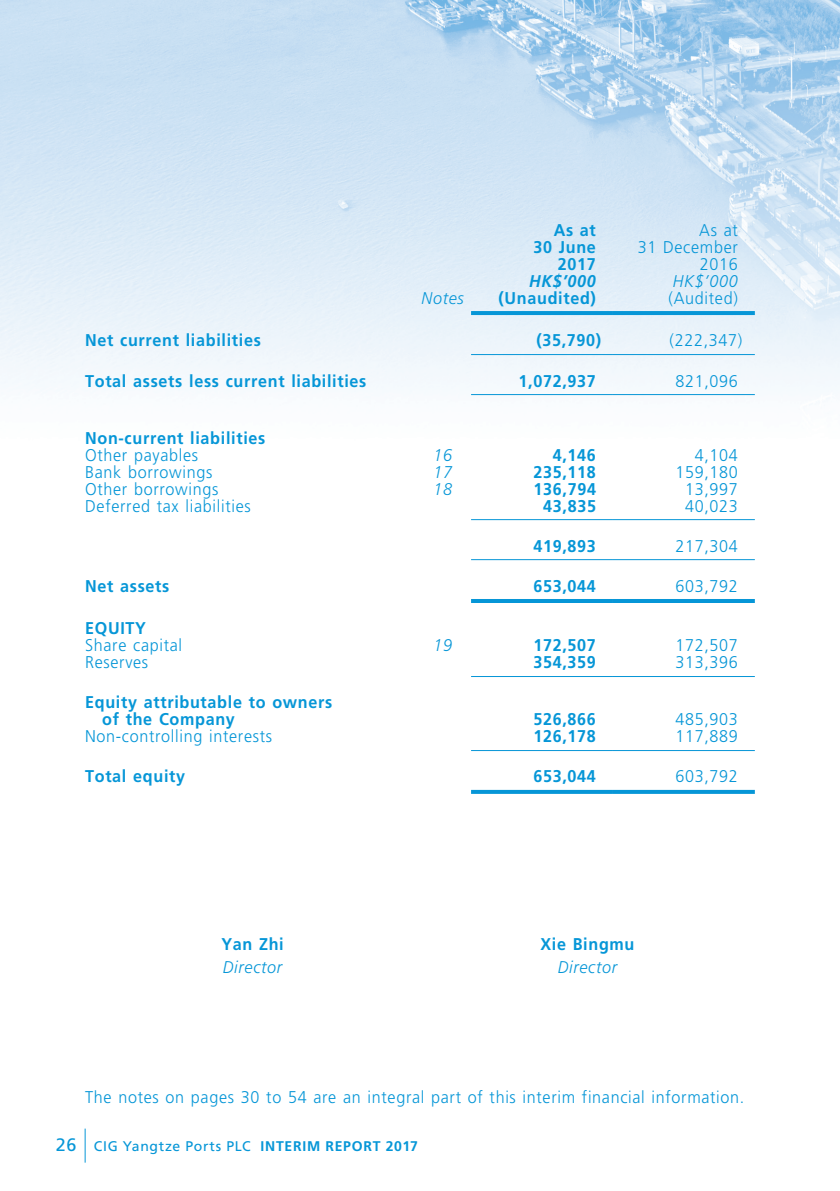
<style>
.page{position:relative;width:840px;height:1191px;background:#fff}
.page>*{position:absolute;margin:0;border:0;box-sizing:border-box;transform-origin:0 0}
.t1{font:300 17px/17px "Frutiger";letter-spacing:.04em;color:#0696d7;text-align:right;scale:.95 1}
.t2{font:700 17px/17px "Frutiger";letter-spacing:.04em;color:#0696d7;text-align:right;scale:.95 1}
.t3{font:italic 300 17px "Frutiger";letter-spacing:.04em;color:#0696d7;scale:.95 1}
.t4{font:italic 700 17px "Frutiger";color:#0696d7;scale:.95 1}
.t5{font:14px "Frutiger";letter-spacing:.05em;color:#0696d7}
.s1{font-size:18px}
.s2{font-weight:700}
</style>
<div class="page">
<img style="left:0;top:0;width:839px;height:1163px">
<hr style="left:85px;top:1128px;width:1px;height:34px;background:#0696d7">
<hr style="left:471px;top:311px;width:141px;height:4px;background:#0696d7">
<hr style="left:612px;top:311px;width:142px;height:4px;background:#0696d7">
<hr style="left:471px;top:354px;width:141px;height:1px;background:#0696d7">
<hr style="left:612px;top:354px;width:142px;height:1px;background:#0696d7">
<hr style="left:471px;top:394px;width:141px;height:1px;background:#0696d7">
<hr style="left:612px;top:394px;width:142px;height:1px;background:#0696d7">
<hr style="left:471px;top:519px;width:141px;height:1px;background:#0696d7">
<hr style="left:612px;top:519px;width:142px;height:1px;background:#0696d7">
<hr style="left:471px;top:559px;width:141px;height:1px;background:#0696d7">
<hr style="left:612px;top:559px;width:142px;height:1px;background:#0696d7">
<hr style="left:471px;top:599px;width:141px;height:4px;background:#0696d7">
<hr style="left:612px;top:599px;width:142px;height:4px;background:#0696d7">
<hr style="left:471px;top:676px;width:141px;height:1px;background:#0696d7">
<hr style="left:612px;top:676px;width:142px;height:1px;background:#0696d7">
<hr style="left:471px;top:750px;width:141px;height:1px;background:#0696d7">
<hr style="left:612px;top:750px;width:142px;height:1px;background:#0696d7">
<svg style="left:471px;top:790px;width:141px;height:4px"></svg>
<svg style="left:612px;top:790px;width:142px;height:4px"></svg>
<p class="t2" style="left:553px;top:221px;width:46px">As at</p>
<p class="t1" style="left:698px;top:221px;width:42px">As at</p>
<p class="t2" style="left:533px;top:238px;width:67px">30 June<br>2017</p>
<p class="t1" style="left:637px;top:238px;width:107px">31 December<br>2016</p>
<p class="t4" style="left:528px;top:271px;width:72px">HK$’000</p>
<p class="t3" style="left:672px;top:271px;width:70px">HK$’000</p>
<p class="t3" style="left:421px;top:288px;width:46px">Notes</p>
<p class="t2" style="left:498px;top:289px;width:104px">(Unaudited)</p>
<p class="t1" style="left:668px;top:289px;width:74px">(Audited)</p>
<p class="t2" style="left:85px;top:332px;width:186px">Net current liabilities</p>
<p class="t2" style="left:536px;top:332px;width:70px">(35,790)</p>
<p class="t1" style="left:669px;top:332px;width:78px">(222,347)</p>
<p class="t2" style="left:85px;top:372px;width:297px">Total assets less current liabilities</p>
<p class="t2" style="left:518px;top:372px;width:83px">1,072,937</p>
<p class="t1" style="left:675px;top:372px;width:67px">821,096</p>
<p class="t2" style="left:85px;top:429px;width:191px">Non-current liabilities</p>
<p class="t1" style="left:85px;top:446px;width:120px">Other payables</p>
<p class="t3" style="left:433px;top:445px;width:21px">16</p>
<p class="t2" style="left:552px;top:446px;width:47px">4,146</p>
<p class="t1" style="left:694px;top:446px;width:47px">4,104</p>
<p class="t1" style="left:85px;top:463px;width:135px">Bank borrowings</p>
<p class="t3" style="left:433px;top:462px;width:21px">17</p>
<p class="t2" style="left:533px;top:463px;width:67px">235,118</p>
<p class="t1" style="left:675px;top:463px;width:67px">159,180</p>
<p class="t1" style="left:85px;top:480px;width:142px">Other borrowings</p>
<p class="t3" style="left:433px;top:479px;width:21px">18</p>
<p class="t2" style="left:533px;top:480px;width:67px">136,794</p>
<p class="t1" style="left:684px;top:480px;width:57px">13,997</p>
<p class="t1" style="left:85px;top:497px;width:176px">Deferred tax liabilities</p>
<p class="t2" style="left:543px;top:497px;width:57px">43,835</p>
<p class="t1" style="left:684px;top:497px;width:57px">40,023</p>
<p class="t2" style="left:533px;top:537px;width:67px">419,893</p>
<p class="t1" style="left:675px;top:537px;width:67px">217,304</p>
<p class="t2" style="left:85px;top:577px;width:90px">Net assets</p>
<p class="t2" style="left:533px;top:577px;width:67px">653,044</p>
<p class="t1" style="left:675px;top:577px;width:67px">603,792</p>
<p class="t2" style="left:85px;top:620px;width:66px">EQUITY</p>
<p class="t1" style="left:85px;top:637px;width:104px">Share capital</p>
<p class="t3" style="left:433px;top:636px;width:21px">19</p>
<p class="t2" style="left:533px;top:637px;width:67px">172,507</p>
<p class="t1" style="left:675px;top:637px;width:67px">172,507</p>
<p class="t1" style="left:85px;top:654px;width:68px">Reserves</p>
<p class="t2" style="left:533px;top:654px;width:67px">354,359</p>
<p class="t1" style="left:675px;top:654px;width:67px">313,396</p>
<p class="t2" style="left:102px;top:694px;width:244px;text-align:left;text-indent:-17px">Equity attributable to owners of the Company</p>
<p class="t2" style="left:533px;top:711px;width:67px">526,866</p>
<p class="t1" style="left:675px;top:711px;width:67px">485,903</p>
<p class="t1" style="left:85px;top:728px;width:198px">Non-controlling interests</p>
<p class="t2" style="left:533px;top:728px;width:67px">126,178</p>
<p class="t1" style="left:675px;top:728px;width:67px">117,889</p>
<p class="t2" style="left:85px;top:768px;width:107px">Total equity</p>
<p class="t2" style="left:533px;top:768px;width:67px">653,044</p>
<p class="t1" style="left:675px;top:768px;width:67px">603,792</p>
<p class="t2" style="left:221px;top:935px;width:67px">Yan Zhi</p>
<p class="t2" style="left:540px;top:935px;width:100px">Xie Bingmu</p>
<p class="t3" style="left:223px;top:957px;width:64px">Director</p>
<p class="t3" style="left:557px;top:957px;width:64px">Director</p>
<p class="t1" style="left:85px;top:1089px;width:695px">The notes on pages 30 to 54 are an integral part of this interim financial information.</p>
<p class="t5" style="left:56px;top:1137px;width:363px"><span class="s1">26</span> CIG Yangtze Ports PLC <span class="s2">INTERIM REPORT 2017</span></p>
</div>
